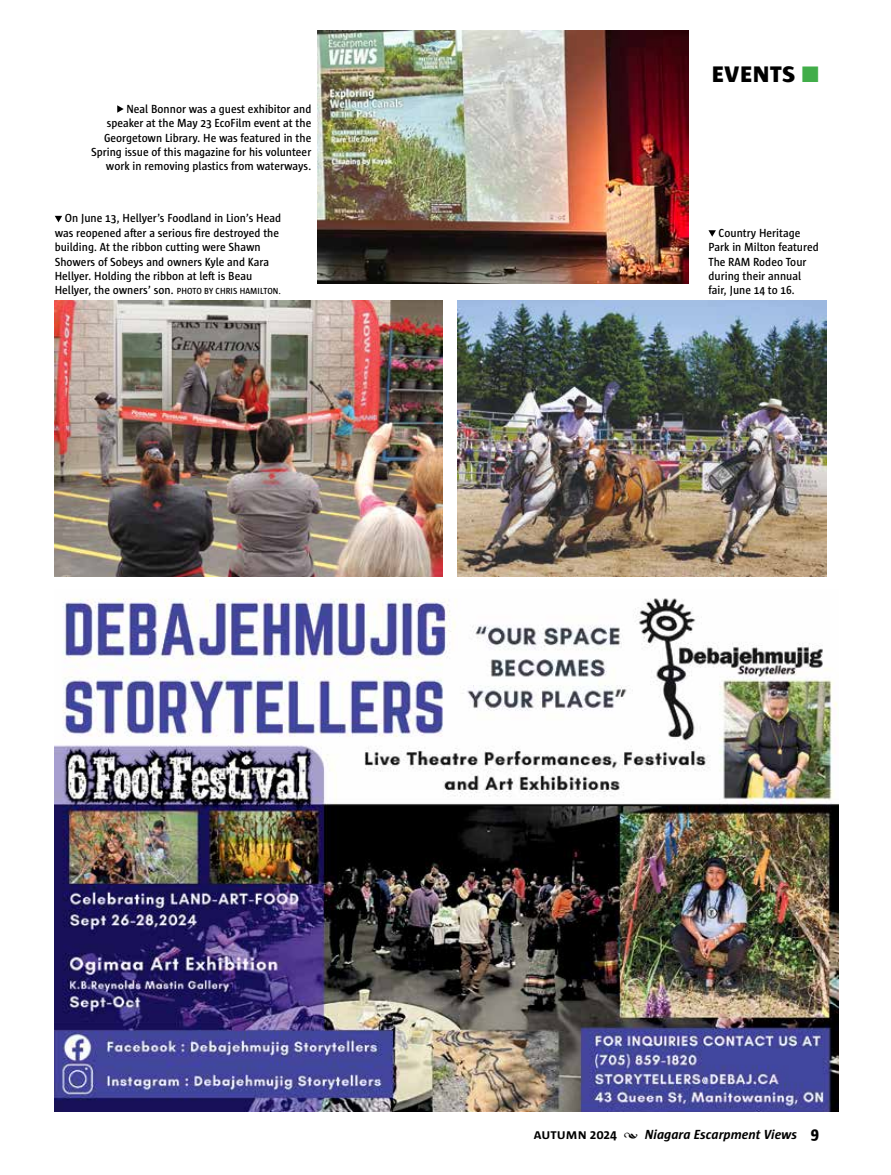
<style>
.page{position:relative;width:891px;height:1175px;background:#fff}
.page>*{position:absolute;margin:0;border:0;box-sizing:border-box;transform-origin:0 0}
.t1{font:800 27px "Sun";color:#000}
.t2{font:italic 700 13.5px "Sun";color:#000}
.t3{font:600 12px/14.4px "Sun";color:#000;scale:.95 1}
.s1{font-size:9px}
.s2{color:#41ad49}
.s3{font-style:normal}
.s4{font-family:"Minion Pro";font-weight:400;font-style:normal}
.s5{font-weight:800;font-style:normal;font-size:16.5px}
</style>
<div class="page">
<img style="left:318px;top:30px;width:370px;height:253px">
<img style="left:55px;top:300px;width:387px;height:276px">
<img style="left:458px;top:300px;width:368px;height:276px">
<svg style="left:55px;top:216px;width:7px;height:6px"></svg>
<svg style="left:708px;top:230px;width:8px;height:7px"></svg>
<svg style="left:117px;top:105px;width:7px;height:8px"></svg>
<img style="left:54px;top:598px;width:785px;height:514px">
<p class="t3" style="left:91px;top:101px;width:233px;text-align:right">Neal Bonnor was a guest exhibitor and speaker at the May 23 EcoFilm event at the Georgetown Library. He was featured in the Spring issue of this magazine for his volunteer work in removing plastics from waterways.</p>
<p class="t3" style="left:55px;top:211px;width:240px;text-indent:10px">On June 13, Hellyer’s Foodland in Lion’s Head was reopened after a serious fire destroyed the building. At the ribbon cutting were Shawn Showers of Sobeys and owners Kyle and Kara Hellyer. Holding the ribbon at left is Beau Hellyer, the owners’ son. <span class="s1">PHOTO BY CHRIS HAMILTON.</span></p>
<h1 class="t1" style="left:712px;top:58px;width:109px">events <span class="s2">■</span></h1>
<p class="t3" style="left:708px;top:225px;width:118px;text-indent:10px">Country Heritage<br>Park in Milton featured<br>The RAM Rodeo Tour during their annual fair, June 14 to 16.</p>
<p class="t2" style="left:534px;top:1126px;width:287px"><span class="s3">autumn 2024</span> <span class="s4">•</span> Niagara Escarpment Views <span class="s5">9</span></p>
</div>
